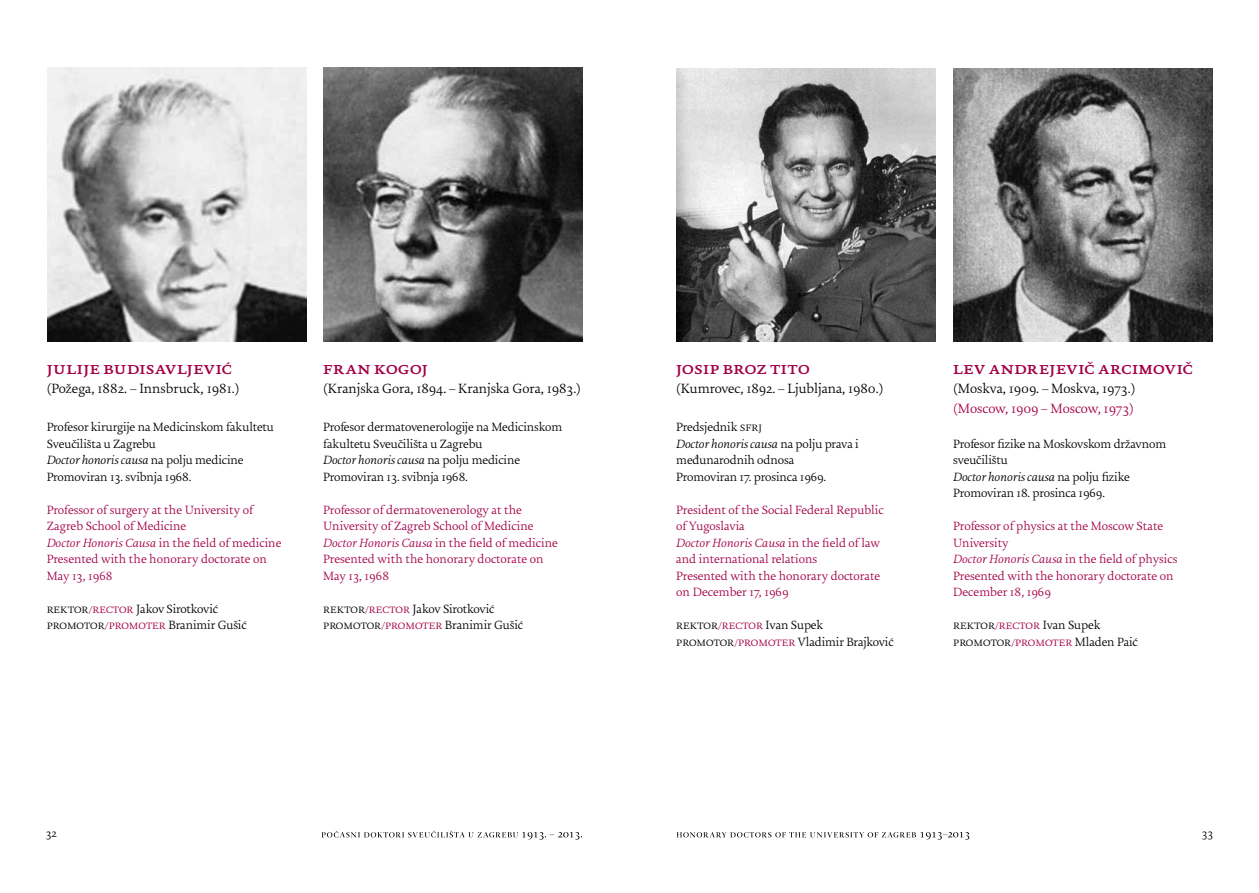
<style>
.page{position:relative;width:1259px;height:893px;background:#fff}
.page>*{position:absolute;margin:0;border:0;box-sizing:border-box;transform-origin:0 0}
.t1{font:700 18px "Uni Zg";letter-spacing:.03em;color:#a30046}
.t2{font:700 18px "Uni Zg";letter-spacing:.01em;color:#a30046}
.t3{font:300 14.25px "Uni Zg";letter-spacing:-.005em;color:#000}
.t4{font:300 14.25px "Uni Zg";letter-spacing:-.005em;color:#a30046}
.t5{font:300 12.75px/16.5px "Uni Zg";letter-spacing:-.01em;color:#000}
.t6{font:300 12.75px/16.5px "Uni Zg";color:#a30046}
.t7{font:300 12px "Uni Zg";color:#000}
.s1{font-style:italic}
.s2{color:#a30046}
</style>
<div class="page">
<svg style="left:321px;top:831px;width:261px;height:9px"></svg>
<svg style="left:676px;top:832px;width:293px;height:8px"></svg>
<img style="left:48px;top:68px;width:258px;height:273px">
<img style="left:323px;top:68px;width:260px;height:273px">
<img style="left:676px;top:68px;width:259px;height:273px">
<img style="left:953px;top:68px;width:259px;height:273px">
<h1 class="t1" style="left:47px;top:358px;width:187px">julije budisavljević</h1>
<p class="t3" style="left:47px;top:381px;width:194px">(Požega, 1882. – Innsbruck, 1981.)</p>
<p class="t5" style="left:47px;top:420px;width:228px">Profesor kirurgije na Medicinskom fakultetu Sveučilišta u Zagrebu<br><span class="s1">Doctor honoris causa</span> na polju medicine Promoviran 13. svibnja 1968.</p>
<p class="t6" style="left:47px;top:502px;width:236px">Professor of surgery at the University of Zagreb School of Medicine<br><span class="s1">Doctor Honoris Causa</span> in the field of medicine Presented with the honorary doctorate on May 13, 1968</p>
<p class="t5" style="left:47px;top:601px;width:201px">rektor<span class="s2">/rector</span> Jakov Sirotković promotor<span class="s2">/promoter</span> Branimir Gušić</p>
<h1 class="t1" style="left:323px;top:358px;width:106px">fran kogoj</h1>
<p class="t3" style="left:323px;top:381px;width:259px">(Kranjska Gora, 1894. – Kranjska Gora, 1983.)</p>
<p class="t5" style="left:323px;top:420px;width:241px">Profesor dermatovenerologije na Medicinskom fakultetu Sveučilišta u Zagrebu<br><span class="s1">Doctor honoris causa</span> na polju medicine Promoviran 13. svibnja 1968.</p>
<p class="t6" style="left:323px;top:502px;width:236px">Professor of dermatovenerology at the University of Zagreb School of Medicine <span class="s1">Doctor Honoris Causa</span> in the field of medicine Presented with the honorary doctorate on May 13, 1968</p>
<p class="t5" style="left:323px;top:601px;width:201px">rektor<span class="s2">/rector</span> Jakov Sirotković promotor<span class="s2">/promoter</span> Branimir Gušić</p>
<h1 class="t2" style="left:676px;top:358px;width:135px">josip broz tito</h1>
<p class="t3" style="left:676px;top:381px;width:209px">(Kumrovec, 1892. – Ljubljana, 1980.)</p>
<p class="t5" style="left:676px;top:420px;width:184px">Predsjednik sfrj<br><span class="s1">Doctor honoris causa</span> na polju prava i međunarodnih odnosa<br>Promoviran 17. prosinca 1969.</p>
<p class="t6" style="left:676px;top:502px;width:209px">President of the Social Federal Republic of Yugoslavia<br><span class="s1">Doctor Honoris Causa</span> in the field of law and international relations<br>Presented with the honorary doctorate on December 17, 1969</p>
<p class="t5" style="left:676px;top:617px;width:219px">rektor<span class="s2">/rector</span> Ivan Supek promotor<span class="s2">/promoter</span> Vladimir Brajković</p>
<h1 class="t1" style="left:953px;top:358px;width:241px">lev andrejevič arcimovič</h1>
<p class="t3" style="left:953px;top:381px;width:184px">(Moskva, 1909. – Moskva, 1973.)</p>
<p class="t4" style="left:953px;top:400px;width:182px">(Moscow, 1909 – Moscow, 1973)</p>
<p class="t5" style="left:953px;top:436px;width:214px">Profesor fizike na Moskovskom državnom sveučilištu<br><span class="s1">Doctor honoris causa</span> na polju fizike<br>Promoviran 18. prosinca 1969.</p>
<p class="t6" style="left:953px;top:519px;width:226px">Professor of physics at the Moscow State<br>University<br><span class="s1">Doctor Honoris Causa</span> in the field of physics<br>Presented with the honorary doctorate on<br>December 18, 1969</p>
<p class="t5" style="left:953px;top:617px;width:186px">rektor<span class="s2">/rector</span> Ivan Supek promotor<span class="s2">/promoter</span> Mladen Paić</p>
<p class="t7" style="left:46px;top:827px;width:13px">32</p>
<p class="t7" style="left:1201px;top:827px;width:13px">33</p>
</div>
